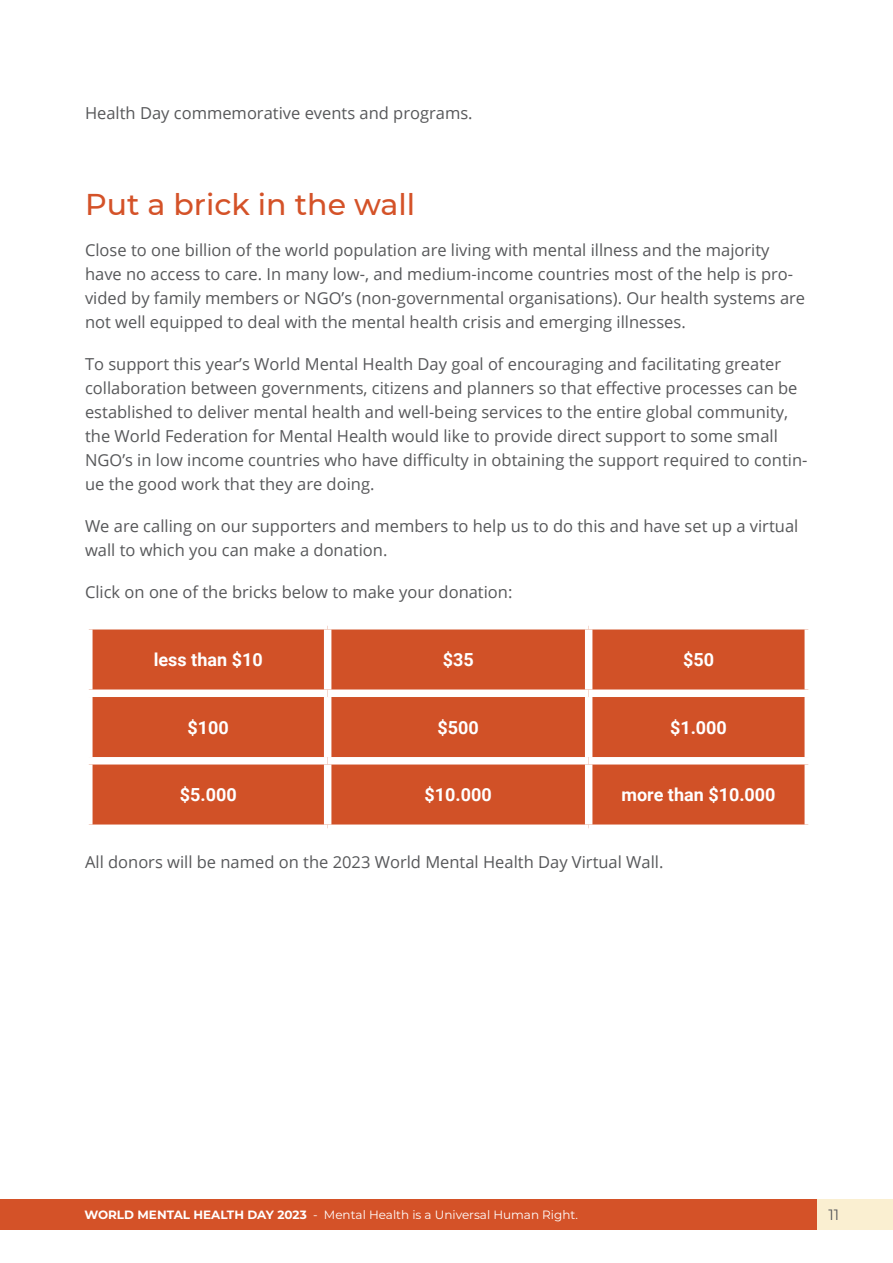
<style>
.page{position:relative;width:893px;height:1263px;background:#fff}
.page>*{position:absolute;margin:0;border:0;box-sizing:border-box;transform-origin:0 0}
.Subtitulo_1{font:500 30px "Montserrat";color:#d45228}
.Tabla-1_Header{font:700 18px "Roboto";color:#fff}
.Parrafo{font:16.5px/24px "Open Sans";color:#57585a}
.t1{font:15px "Montserrat";color:#57585a}
.t2{font:12px "Montserrat";color:#fff}
.s1{font-weight:700}
</style>
<div class="page">
<div style="left:0;top:1199px;width:893px;height:30px;background:#d45228"></div>
<div style="left:818px;top:1199px;width:75px;height:30px;background:#faefd1"></div>
<div style="left:93px;top:629px;width:711px;height:195px;background:#d15127"></div>
<div style="left:324px;top:629px;width:7px;height:60px;background:#fff"></div>
<div style="left:585px;top:629px;width:7px;height:60px;background:#fff"></div>
<div style="left:85px;top:689px;width:243px;height:8px;background:#fff"></div>
<div style="left:328px;top:689px;width:261px;height:8px;background:#fff"></div>
<div style="left:324px;top:697px;width:7px;height:60px;background:#fff"></div>
<div style="left:589px;top:689px;width:223px;height:8px;background:#fff"></div>
<div style="left:585px;top:697px;width:7px;height:60px;background:#fff"></div>
<div style="left:85px;top:757px;width:243px;height:7px;background:#fff"></div>
<div style="left:328px;top:757px;width:261px;height:7px;background:#fff"></div>
<div style="left:324px;top:764px;width:7px;height:60px;background:#fff"></div>
<div style="left:589px;top:757px;width:223px;height:7px;background:#fff"></div>
<div style="left:585px;top:764px;width:7px;height:60px;background:#fff"></div>
<p class="Parrafo" style="left:85px;top:101px;width:389px">Health Day commemorative events and programs.</p>
<p class="Subtitulo_1" style="left:85px;top:183px;width:332px">Put a brick in the wall</p>
<p class="Parrafo" style="left:85px;top:238px;width:722px">Close to one billion of the world population are living with mental illness and the majority have no access to care. In many low-, and medium-income countries most of the help is pro&shy;vided by family members or NGO’s (non-governmental organisations). Our health systems are not well equipped to deal with the mental health crisis and emerging illnesses.</p>
<p class="Parrafo" style="left:85px;top:352px;width:724px">To support this year’s World Mental Health Day goal of encouraging and facilitating greater collaboration between governments, citizens and planners so that effective processes can be established to deliver mental health and well-being services to the entire global community, the World Federation for Mental Health would like to provide direct support to some small NGO’s in low income countries who have difficulty in obtaining the support required to contin&shy;ue the good work that they are doing.</p>
<p class="Parrafo" style="left:85px;top:514px;width:715px">We are calling on our supporters and members to help us to do this and have set up a virtual wall to which you can make a donation.</p>
<p class="Parrafo" style="left:85px;top:580px;width:429px">Click on one of the bricks below to make your donation:</p>
<p class="Tabla-1_Header" style="left:154px;top:647px;width:110px">less than $10</p>
<p class="Tabla-1_Header" style="left:443px;top:647px;width:32px">$35</p>
<p class="Tabla-1_Header" style="left:683px;top:647px;width:32px">$50</p>
<p class="Tabla-1_Header" style="left:188px;top:715px;width:43px">$100</p>
<p class="Tabla-1_Header" style="left:437px;top:715px;width:43px">$500</p>
<p class="Tabla-1_Header" style="left:670px;top:715px;width:58px">$1.000</p>
<p class="Tabla-1_Header" style="left:180px;top:782px;width:58px">$5.000</p>
<p class="Tabla-1_Header" style="left:425px;top:782px;width:69px">$10.000</p>
<p class="Tabla-1_Header" style="left:621px;top:782px;width:156px">more than $10.000</p>
<p class="Parrafo" style="left:85px;top:850px;width:580px">All donors will be named on the 2023 World Mental Health Day Virtual Wall.</p>
<p class="t2" style="left:84px;top:1207px;width:495px"><span class="s1">WORLD MENTAL HEALTH DAY 2023</span> - Mental Health is a Universal Human Right.</p>
<p class="t1" style="left:828px;top:1205px;width:12px">11</p>
</div>
